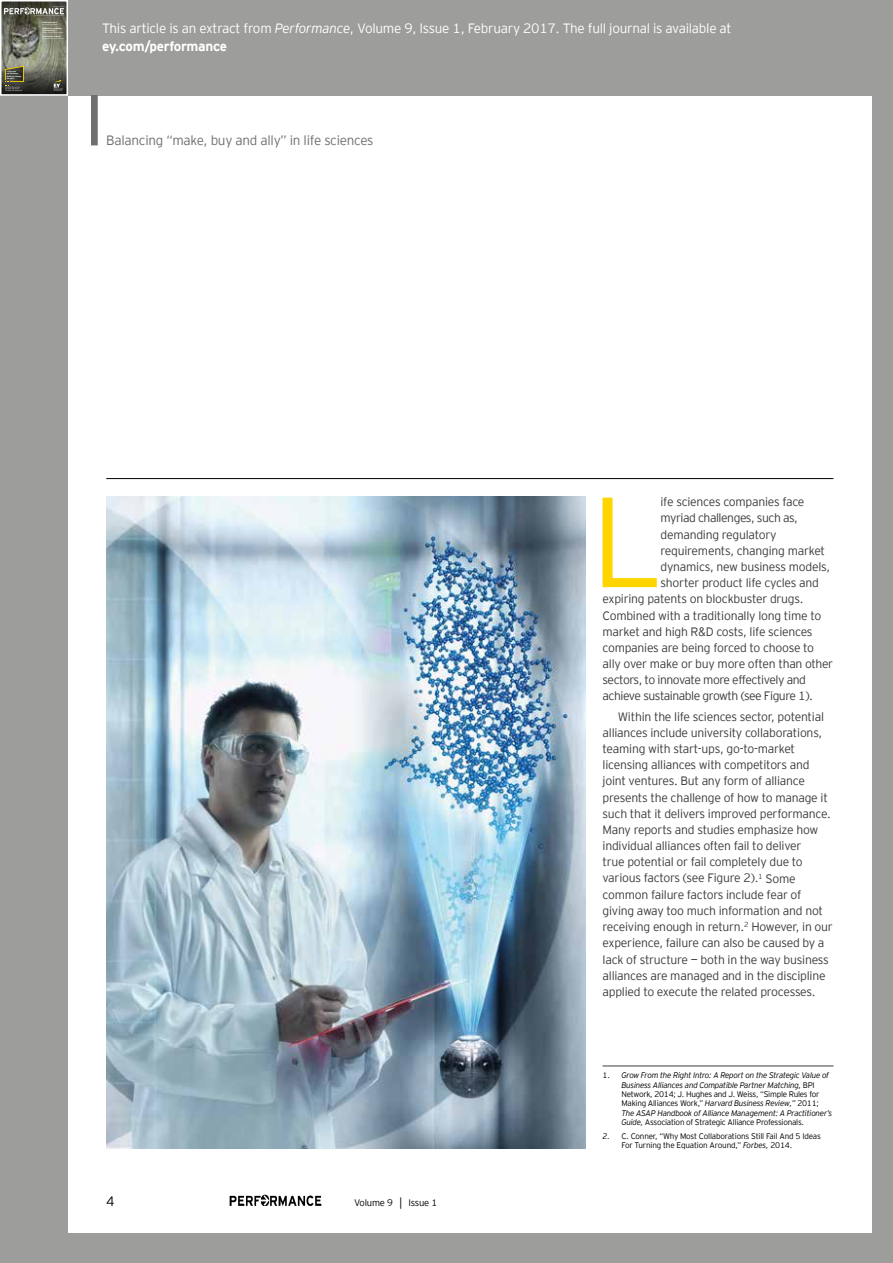
<style>
.page{position:relative;width:893px;height:1263px;background:#9d9d9c}
.page>*{position:absolute;margin:0;border:0;box-sizing:border-box;transform-origin:0 0}
.t1{font:300 127.8px "EY Interstate";color:#ffd500}
.t2{font:300 13.5px/18px "EY Interstate";letter-spacing:-.02em;color:#fff}
.t3{font:300 13.5px "EY Interstate";letter-spacing:-.02em;color:#706f6f}
.t4{font:300 13.5px "EY Interstate";color:#000}
.t5{font:300 12.15px/16.2px "EY Interstate";letter-spacing:-.02em;color:#3c3c3b}
.t6{font:300 12.15px "EY Interstate";letter-spacing:-.04em;color:#3c3c3b}
.t7{font:300 9.45px "EY Interstate";letter-spacing:-.02em;color:#000}
.t8{font:italic 300 8.1px/9.4px "EY Interstate";letter-spacing:-.03em;color:#000}
.t9{font:300 8.1px/9.4px "EY Interstate";letter-spacing:-.02em;color:#000}
.t10{font:700 1.8px/2.1px "EY Interstate";letter-spacing:-.02em;color:#fff}
.s1{font-style:italic}
.s2{font-weight:700}
.s3{font-family:"Times New Roman";font-weight:400}
.s4{font-style:normal}
</style>
<div class="page">
<svg style="left:0;top:0;width:68px;height:96px"></svg>
<div style="left:68px;top:96px;width:804px;height:1136px;background:#fff"></div>
<img style="left:229px;top:1195px;width:93px;height:10px">
<div style="left:91px;top:96px;width:7px;height:49px;background:#706f6f"></div>
<hr style="left:106px;top:478px;width:727px;height:1px;background:#000">
<img style="left:106px;top:496px;width:479px;height:652px">
<hr style="left:603px;top:1065px;width:230px;height:1px;background:#706f6f">
<p class="t10" style="left:7px;top:71px;width:16px">If you could<br>see the future, would you change the past?</p>
<p class="t10" style="left:42px;top:21px;width:16px">Digital agriculture</p>
<p class="t10" style="left:42px;top:27px;width:21px">Demand-driven planning and forecasting</p>
<p class="t10" style="left:42px;top:35px;width:20px">Activity-based costing</p>
<p class="t2" style="left:102px;top:19px;width:631px">This article is an extract from <span class="s1">Performance</span>, Volume 9, Issue 1, February 2017. The full journal is available at <span class="s2">ey.com/performance</span></p>
<p class="t3" style="left:106px;top:131px;width:269px">Balancing “make, buy and ally” in life sciences</p>
<p class="t4" style="left:106px;top:1191px;width:10px">4</p>
<p class="t7" style="left:354px;top:1195px;width:85px">Volume 9 <span class="s3">│</span> Issue 1</p>
<h1 class="t1" style="left:591px;top:451px;width:75px">L</h1>
<p class="t5" style="left:660px;top:493px;width:145px">ife sciences companies face</p>
<p class="t6" style="left:660px;top:509px;width:139px">myriad challenges, such as,</p>
<p class="t5" style="left:660px;top:525px;width:118px">demanding regulatory</p>
<p class="t5" style="left:660px;top:542px;width:166px">requirements, changing market</p>
<p class="t5" style="left:660px;top:558px;width:171px">dynamics, new business models,</p>
<p class="t5" style="left:660px;top:574px;width:160px">shorter product life cycles and</p>
<p class="t5" style="left:603px;top:590px;width:202px">expiring patents on blockbuster drugs.</p>
<p class="t5" style="left:603px;top:606px;width:220px">Combined with a traditionally long time to</p>
<p class="t5" style="left:603px;top:623px;width:212px">market and high R&amp;D costs, life sciences</p>
<p class="t5" style="left:603px;top:639px;width:213px">companies are being forced to choose to</p>
<p class="t5" style="left:603px;top:655px;width:232px">ally over make or buy more often than other</p>
<p class="t6" style="left:603px;top:671px;width:205px">sectors, to innovate more effectively and</p>
<p class="t6" style="left:603px;top:687px;width:212px">achieve sustainable growth (see Figure 1).</p>
<p class="t5" style="left:602px;top:707px;width:232px;text-indent:15px">Within the life sciences sector, potential alliances include university collaborations, teaming with start-ups, go-to-market licensing alliances with competitors and joint ventures. But any form of alliance presents the challenge of how to manage it such that it delivers improved performance.<br>Many reports and studies emphasize how individual alliances often fail to deliver<br>true potential or fail completely due to various factors (see Figure 2).<sup>1</sup> Some common failure factors include fear of giving away too much information and not receiving enough in return.<sup>2</sup> However, in our experience, failure can also be caused by a lack of structure — both in the way business alliances are managed and in the discipline applied to execute the related processes.</p>
<p class="t8" style="left:621px;top:1070px;width:212px;text-indent:-19px"><span class="s4">1.</span> Grow From the Right Intro: A Report on the Strategic Value of Business Alliances and Compatible Partner Matching, <span class="s4">BPI Network, 2014; J. Hughes and J. Weiss, “Simple Rules for Making Alliances Work,”</span> Harvard Business Review,” <span class="s4">2011; </span>The ASAP Handbook of Alliance Management: A Practitioner’s Guide, <span class="s4">Association of Strategic Alliance Professionals.</span></p>
<p class="t9" style="left:621px;top:1130px;width:201px;text-indent:-19px"><span class="s1">2.</span> C. Conner, “Why Most Collaborations Still Fail And 5 Ideas<br>For Turning the Equation Around,” <span class="s1">Forbes,</span> 2014.</p>
</div>
